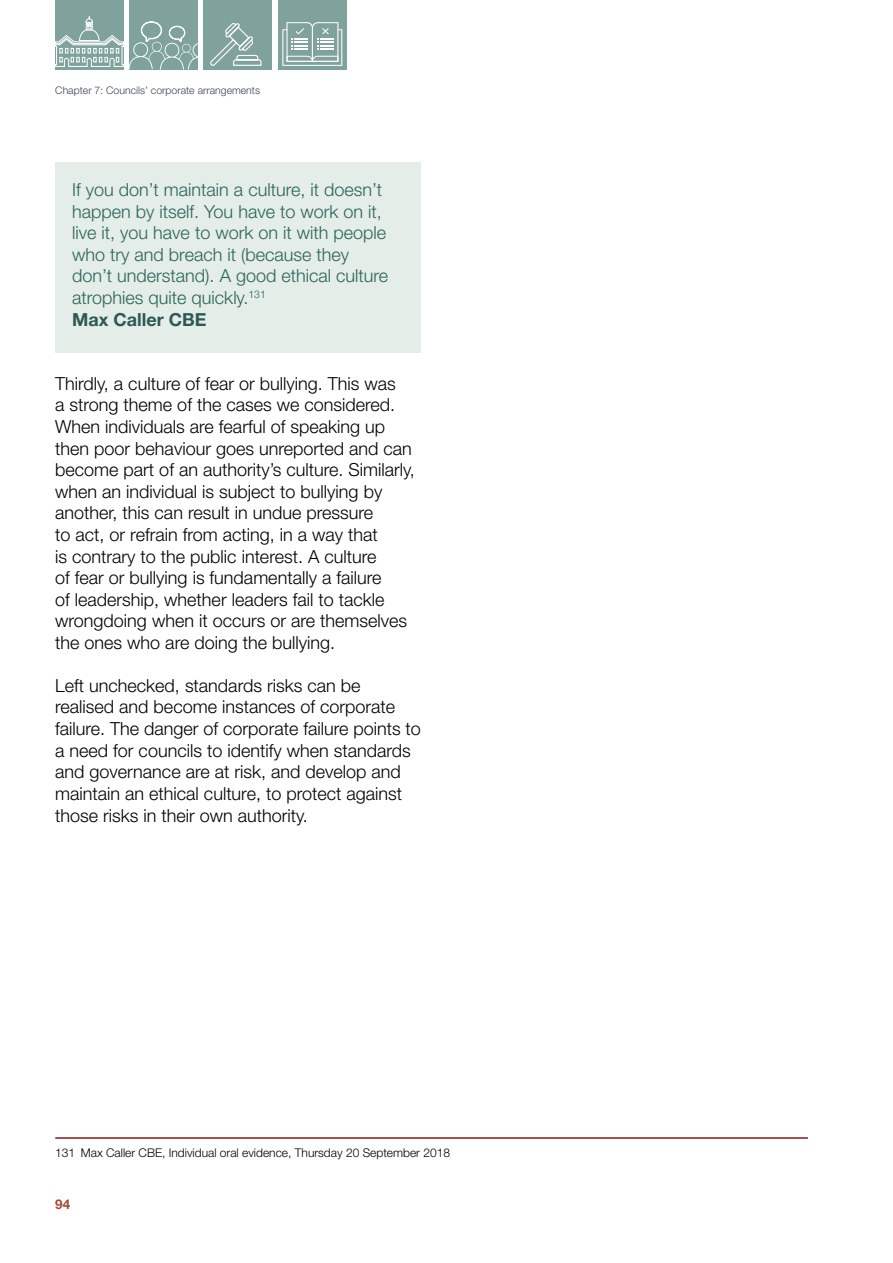
<style>
.page{position:relative;width:893px;height:1263px;background:#fff}
.page>*{position:absolute;margin:0;border:0;box-sizing:border-box;transform-origin:0 0}
.BODY_BLACK{font:300 18px/21.6px "Helvetica Neue LT Pro";color:#000}
.Shaded_Para_15__Gree{font:300 18px/21.6px "Helvetica Neue LT Pro";color:#2a645d}
.t1{font:700 13.5px "Helvetica Neue LT Pro";color:#a44a36}
.Footnote_Text{font:300 12px "Helvetica Neue LT Pro";color:#000}
.t2{font:300 10.5px "Helvetica Neue LT Pro";color:#394556}
.s1{font-weight:700;color:#2c5957}
</style>
<div class="page">
<div style="left:55px;top:0;width:69px;height:69px;background:#7fa29d"></div>
<div style="left:129px;top:0;width:69px;height:70px;background:#7fa29d"></div>
<div style="left:278px;top:0;width:69px;height:69px;background:#7fa29d"></div>
<div style="left:203px;top:0;width:69px;height:69px;background:#7fa29d"></div>
<svg style="left:55px;top:16px;width:143px;height:53px"></svg>
<svg style="left:210px;top:23px;width:52px;height:43px"></svg>
<svg style="left:282px;top:22px;width:60px;height:44px"></svg>
<div style="left:55px;top:162px;width:366px;height:190px;background:#e4ede7"></div>
<hr style="left:55px;top:1137px;width:753px;height:2px;background:#8a1812">
<p class="t2" style="left:55px;top:83px;width:206px">Chapter 7: Councils’ corporate arrangements</p>
<p class="Shaded_Para_15__Gree" style="left:72px;top:178px;width:317px">If you don’t maintain a culture, it doesn’t happen by itself. You have to work on it, live it, you have to work on it with people who try and breach it (because they don’t understand). A good ethical culture atrophies quite quickly.<sup>131<br></sup><span class="s1">Max Caller CBE</span></p>
<p class="BODY_BLACK" style="left:55px;top:372px;width:361px">Thirdly, a culture of fear or bullying. This was<br>a strong theme of the cases we considered.<br>When individuals are fearful of speaking up then poor behaviour goes unreported and can become part of an authority’s culture. Similarly, when an individual is subject to bullying by another, this can result in undue pressure<br>to act, or refrain from acting, in a way that<br>is contrary to the public interest. A culture<br>of fear or bullying is fundamentally a failure<br>of leadership, whether leaders fail to tackle wrongdoing when it occurs or are themselves the ones who are doing the bullying.</p>
<p class="BODY_BLACK" style="left:55px;top:674px;width:367px">Left unchecked, standards risks can be realised and become instances of corporate failure. The danger of corporate failure points to a need for councils to identify when standards and governance are at risk, and develop and maintain an ethical culture, to protect against those risks in their own authority.</p>
<p class="Footnote_Text" style="left:55px;top:1145px;width:396px">131 Max Caller CBE, Individual oral evidence, Thursday 20 September 2018</p>
<p class="t1" style="left:55px;top:1196px;width:17px">94</p>
</div>
